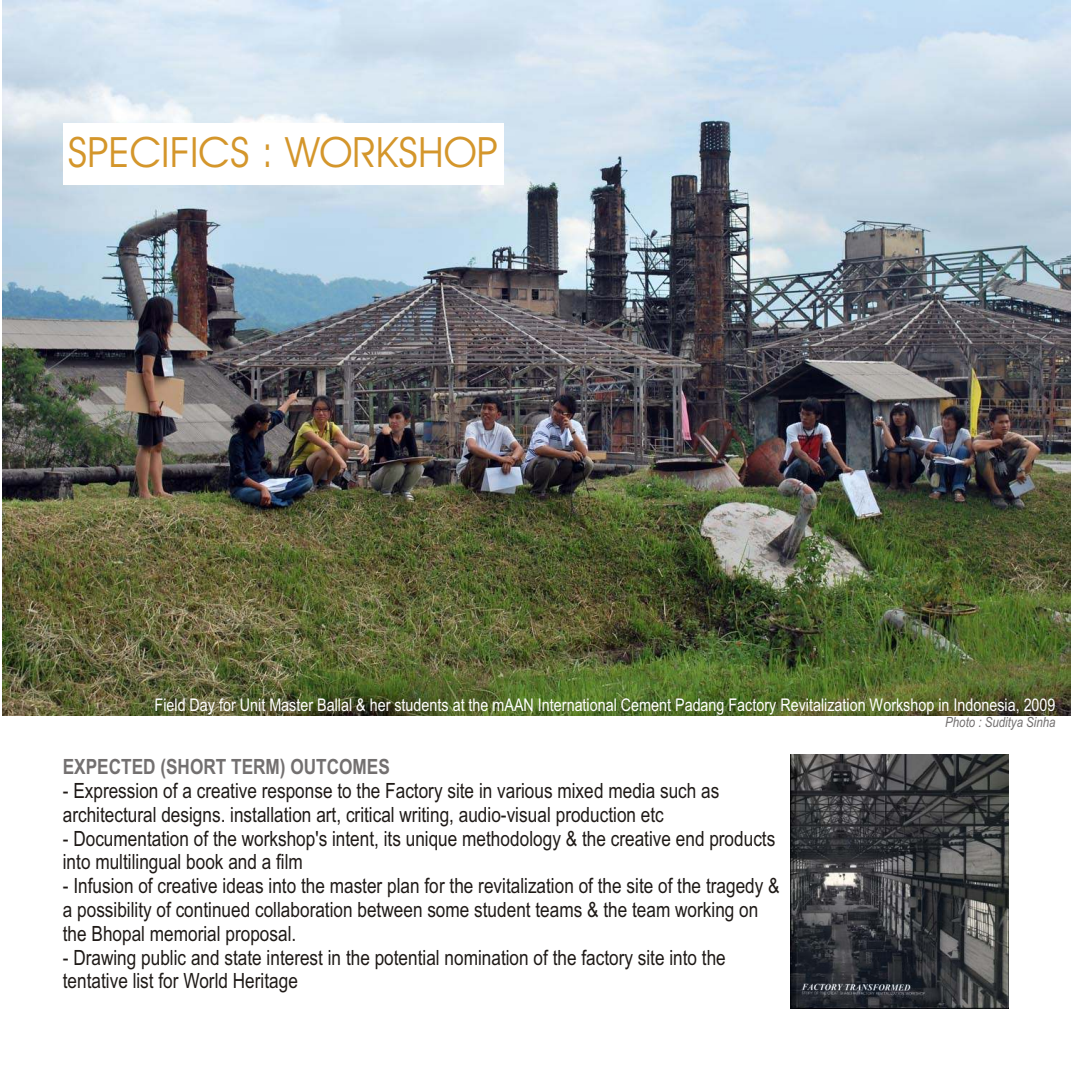
<style>
.page{position:relative;width:1071px;height:1071px;background:#fff}
.page>*{position:absolute;margin:0;border:0;box-sizing:border-box;transform-origin:0 0}
.t1{font:42px "Avant Garde Bk BT";color:#d4962b}
.t2{font:21px/23.8px "Arial Narrow";color:#1f1a17}
.t3{font:700 21px "Arial Narrow";color:#737070}
.t4{font:17.5px "Arial Narrow";color:#fff}
.t5{font:italic 14px "Arial Narrow";color:#737070}
</style>
<div class="page">
<img style="left:2px;top:0;width:1069px;height:715px">
<div style="left:63px;top:124px;width:441px;height:61px;background:#fff"></div>
<img style="left:790px;top:754px;width:219px;height:254px">
<h1 class="t1" style="left:68px;top:135px;width:432px">SPECIFICS : WORKSHOP</h1>
<p class="t4" style="left:155px;top:698px;width:903px">Field Day for Unit Master Ballal &amp; her students at the mAAN International Cement Padang Factory Revitalization Workshop in Indonesia, 2009</p>
<p class="t5" style="left:945px;top:717px;width:112px">Photo : Suditya Sinha</p>
<p class="t3" style="left:63px;top:759px;width:329px">EXPECTED (SHORT TERM) OUTCOMES</p>
<p class="t2" style="left:63px;top:781px;width:658px">- Expression of a creative response to the Factory site in various mixed media such as architectural designs. installation art, critical writing, audio-visual production etc</p>
<p class="t2" style="left:63px;top:828px;width:714px">- Documentation of the workshop's intent, its unique methodology &amp; the creative end products into multilingual book and a film</p>
<p class="t2" style="left:63px;top:876px;width:718px">- Infusion of creative ideas into the master plan for the revitalization of the site of the tragedy &amp; a possibility of continued collaboration between some student teams &amp; the team working on the Bhopal memorial proposal.</p>
<p class="t2" style="left:63px;top:947px;width:665px">- Drawing public and state interest in the potential nomination of the factory site into the tentative list for World Heritage</p>
</div>
